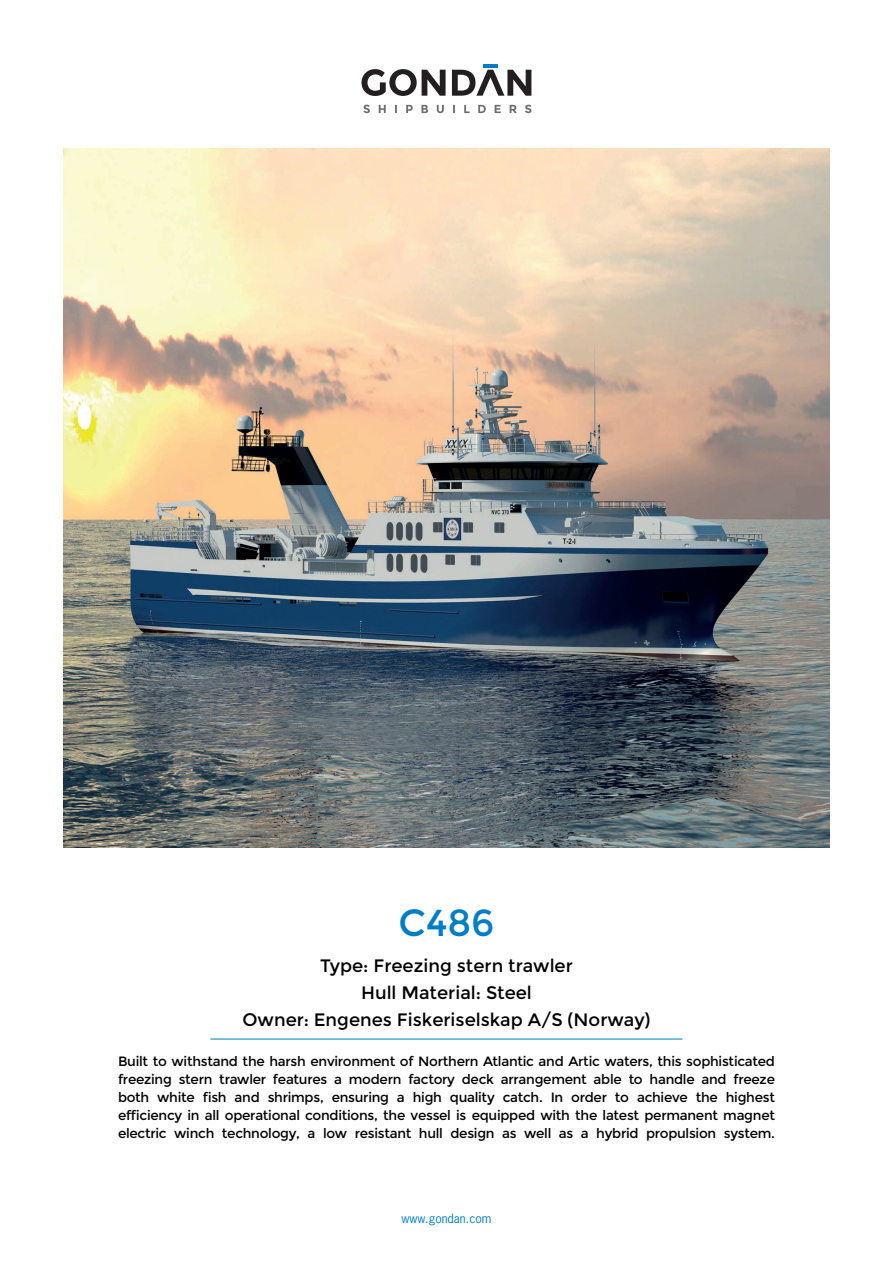
<style>
.page{position:relative;width:893px;height:1263px;background:#fff}
.page>*{position:absolute;margin:0;border:0;box-sizing:border-box;transform-origin:0 0}
.t1{font:37.5px "Montserrat";color:#007ec5}
.t2{font:18px/27px "Montserrat";color:#000001;text-align:center}
.t3{font:13.5px/18px "Montserrat";letter-spacing:-.02em;color:#000001;text-align:justify}
.t4{font:12px "News Gothic Std";color:#007dc5}
</style>
<div class="page">
<svg style="left:363px;top:105px;width:168px;height:8px"></svg>
<svg style="left:362px;top:69px;width:169px;height:27px"></svg>
<hr style="left:483px;top:64px;width:15px;height:3px;background:#007dc5">
<img style="left:64px;top:149px;width:765px;height:699px">
<hr style="left:210px;top:1039px;width:472px;height:1px;background:#007ec5">
<h1 class="t1" style="left:398px;top:901px;width:98px">C486</h1>
<h2 class="t2" style="left:243px;top:952px;width:409px">Type: Freezing stern trawler<br>Hull Material: Steel<br>Owner: Engenes Fiskeriselskap A/S (Norway)</h2>
<p class="t3" style="left:118px;top:1052px;width:658px">Built to withstand the harsh environment of Northern Atlantic and Artic waters, this sophisticated freezing stern trawler features a modern factory deck arrangement able to handle and freeze both white fish and shrimps, ensuring a high quality catch. In order to achieve the highest efficiency in all operational conditions, the vessel is equipped with the latest permanent magnet electric winch technology, a low resistant hull design as well as a hybrid propulsion system.</p>
<p class="t4" style="left:402px;top:1211px;width:91px">www.gondan.com</p>
</div>
